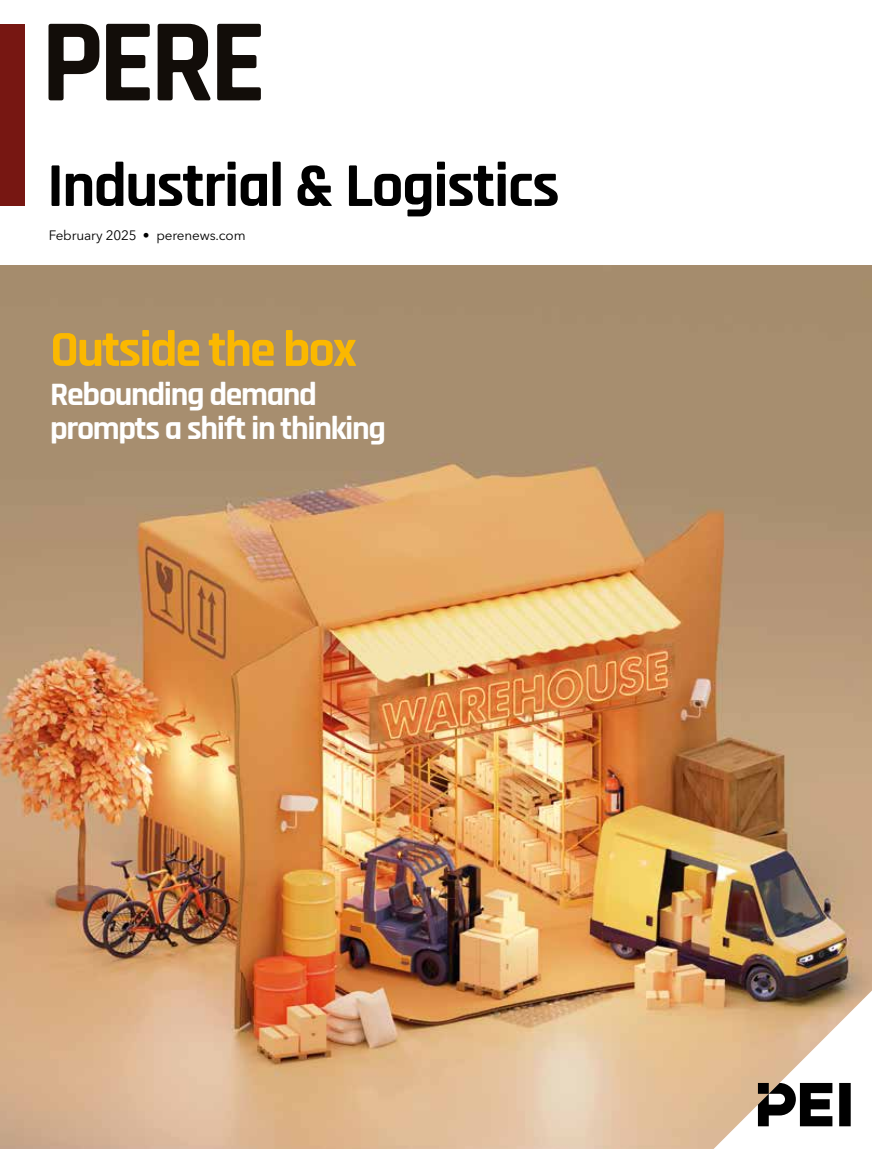
<style>
.page{position:relative;width:872px;height:1149px;background:#fff}
.page>*{position:absolute;margin:0;border:0;box-sizing:border-box;transform-origin:0 0}
.t1{font:700 63px "Rajdhani";letter-spacing:-.025em;color:#000}
.t2{font:700 51px "Rajdhani";letter-spacing:-.04em;color:#fbb800}
.t3{font:700 33px/34.5px "Rajdhani";letter-spacing:-.04em;color:#fff}
.t4{font:13.5px "Avenir Next LT Pro";letter-spacing:-.01em;color:#000}
</style>
<div class="page">
<img style="left:0;top:265px;width:872px;height:883px">
<div style="left:0;top:24px;width:25px;height:182px;background:#771712"></div>
<svg style="left:48px;top:24px;width:51px;height:76px"></svg>
<svg style="left:106px;top:24px;width:44px;height:76px"></svg>
<svg style="left:158px;top:24px;width:53px;height:76px"></svg>
<svg style="left:217px;top:24px;width:44px;height:76px"></svg>
<img style="left:682px;top:950px;width:190px;height:198px">
<h1 class="t1" style="left:47px;top:147px;width:514px">Industrial &amp; Logistics</h1>
<p class="t4" style="left:49px;top:227px;width:198px">February 2025 • perenews.com</p>
<h2 class="t2" style="left:50px;top:318px;width:308px">Outside the box</h2>
<p class="t3" style="left:50px;top:377px;width:337px">Rebounding demand prompts a shift in thinking</p>
</div>
